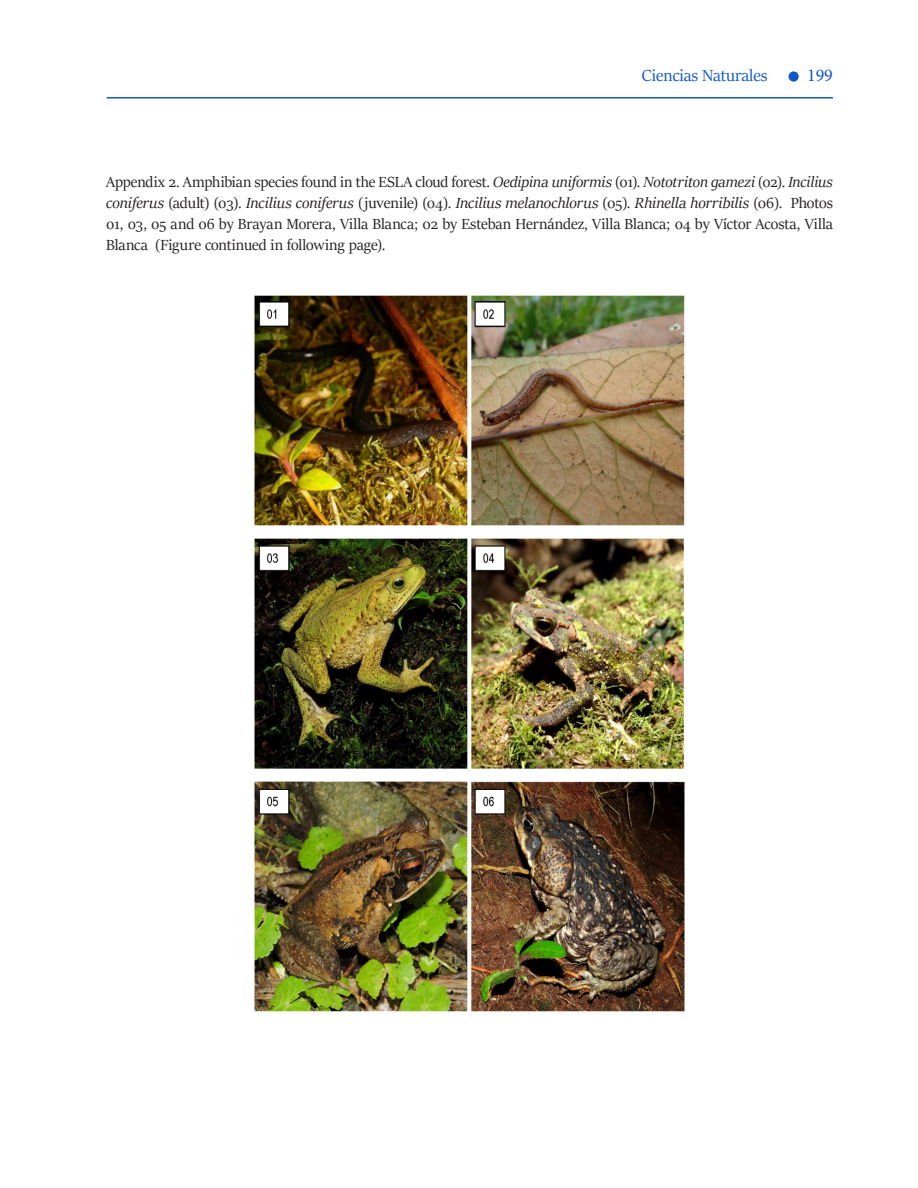
<style>
.page{position:relative;width:918px;height:1188px;background:#fff}
.page>*{position:absolute;margin:0;border:0;box-sizing:border-box;transform-origin:0 0}
.t1{font:18px "Sitka Banner";color:#15c}
.t2{font:18px "Minion Pro";color:#15c}
.cuerpo{font:16.5px/21px "Sitka Banner";color:#231f20;text-align:justify}
.s1{font-style:italic}
</style>
<div class="page">
<div style="left:789px;top:71px;width:10px;height:11px;background:#15c;border-radius:50%"></div>
<hr style="left:107px;top:97px;width:726px;height:2px;background:#15c">
<img style="left:254px;top:295px;width:431px;height:717px">
<p class="t1" style="left:642px;top:63px;width:127px">Ciencias Naturales</p>
<p class="t2" style="left:807px;top:63px;width:27px">199</p>
<p class="cuerpo" style="left:106px;top:171px;width:728px">Appendix 2. Amphibian species found in the ESLA cloud forest. <span class="s1">Oedipina uniformis</span> (01). <span class="s1">Nototriton gamezi</span> (02). <span class="s1">Incilius coniferus</span> (adult) (03). <span class="s1">Incilius coniferus</span> (juvenile) (04). <span class="s1">Incilius melanochlorus</span> (05). <span class="s1">Rhinella horribilis</span> (06). Photos 01, 03, 05 and 06 by Brayan Morera, Villa Blanca; 02 by Esteban Hernández, Villa Blanca; 04 by Víctor Acosta, Villa Blanca (Figure continued in following page).</p>
</div>
